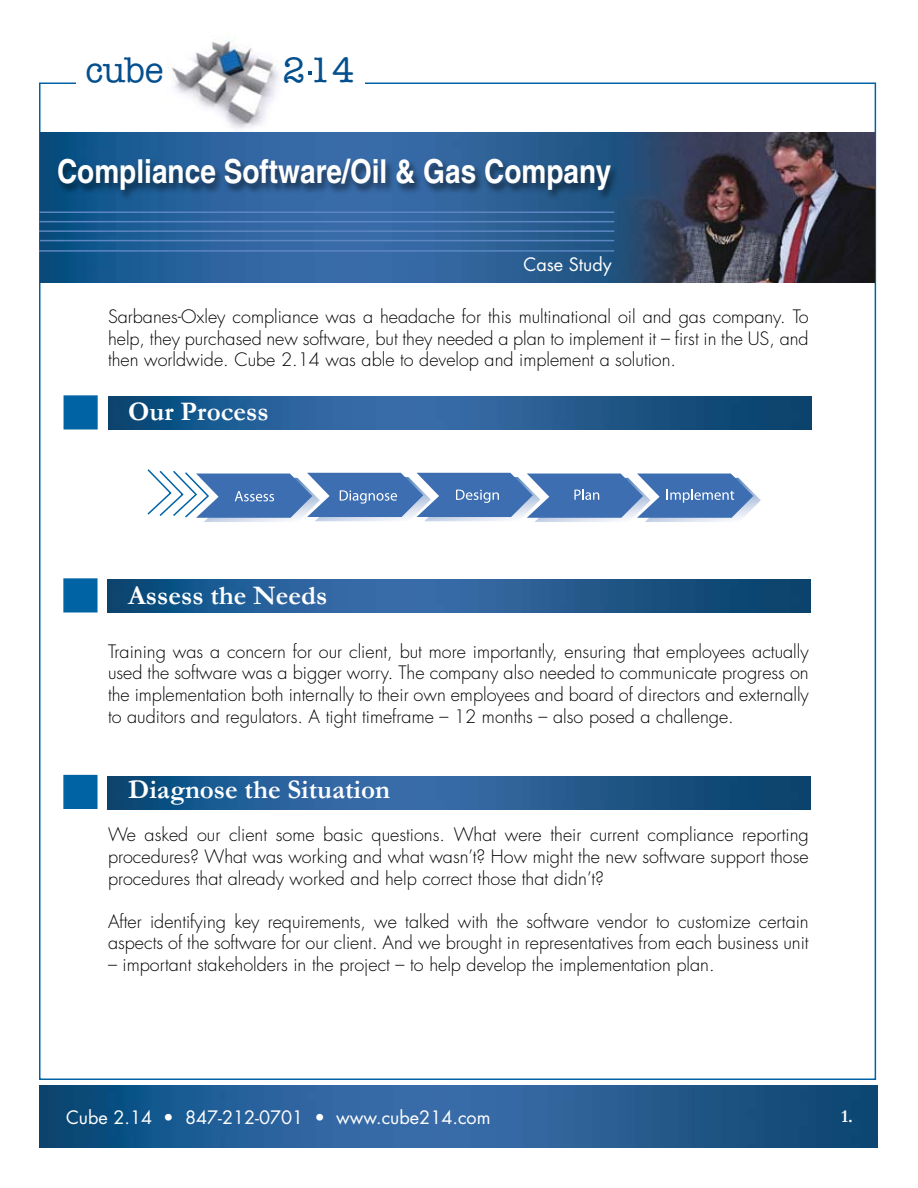
<style>
.page{position:relative;width:918px;height:1188px;background:#fff}
.page>*{position:absolute;margin:0;border:0;box-sizing:border-box;transform-origin:0 0}
.t1{font:500 35.7px "American Typewriter";color:#044f8d}
.t2{font:700 33px "Helvetica";color:#fff;scale:.85 1}
.t3{font:700 27px "Garamond";color:#fff}
.t4{font:300 18px/21.6px "Futura";color:#000;text-align:justify}
.t5{font:18px "Futura";color:#fff}
.t6{font:700 18px "Garamond";color:#fff}
</style>
<div class="page">
<img style="left:172px;top:38px;width:107px;height:91px">
<svg style="left:308px;top:71px;width:4px;height:4px"></svg>
<div style="left:63px;top:775px;width:35px;height:34px;background:#0063a4;border:2px solid #0063a4"></div>
<img style="left:108px;top:776px;width:703px;height:33px">
<img style="left:39px;top:1085px;width:839px;height:63px">
<img style="left:40px;top:132px;width:834px;height:150px">
<hr style="left:40px;top:212px;width:574px;height:1px;background:#5b86c2">
<hr style="left:39px;top:221px;width:575px;height:1px;background:#5b86c2">
<hr style="left:39px;top:230px;width:575px;height:2px;background:#5b86c2">
<hr style="left:40px;top:240px;width:574px;height:1px;background:#5b86c2">
<hr style="left:39px;top:250px;width:575px;height:2px;background:#5b86c2">
<div style="left:55px;top:158px;width:565px;height:43px;background:#000;opacity:.55"></div>
<div style="left:64px;top:395px;width:34px;height:35px;background:#0063a4;border:2px solid #0063a4"></div>
<img style="left:108px;top:397px;width:703px;height:33px">
<div style="left:63px;top:578px;width:35px;height:35px;background:#0063a4;border:2px solid #0063a4"></div>
<img style="left:108px;top:580px;width:703px;height:33px">
<svg style="left:147px;top:469px;width:614px;height:53px"></svg>
<h1 class="t1" style="left:86px;top:51px;width:79px">cube</h1>
<h1 class="t1" style="left:282px;top:51px;width:74px">214</h1>
<h2 class="t2" style="left:57px;top:151px;width:654px">Compliance Software/Oil &amp; Gas Company</h2>
<p class="t5" style="left:523px;top:252px;width:90px">Case Study</p>
<p class="t4" style="left:108px;top:306px;width:702px">Sarbanes-Oxley compliance was a headache for this multinational oil and gas company. To help, they purchased new software, but they needed a plan to implement it – first in the US, and then worldwide. Cube 2.14 was able to develop and implement a solution.</p>
<h3 class="t3" style="left:128px;top:396px;width:142px">Our Process</h3>
<h3 class="t3" style="left:128px;top:579px;width:201px">Assess the Needs</h3>
<p class="t4" style="left:108px;top:641px;width:702px">Training was a concern for our client, but more importantly, ensuring that employees actually used the software was a bigger worry. The company also needed to communicate progress on the implementation both internally to their own employees and board of directors and externally to auditors and regulators. A tight timeframe – 12 months – also posed a challenge.</p>
<h3 class="t3" style="left:128px;top:774px;width:263px">Diagnose the Situation</h3>
<p class="t4" style="left:108px;top:824px;width:702px">We asked our client some basic questions. What were their current compliance reporting procedures? What was working and what wasn’t? How might the new software support those procedures that already worked and help correct those that didn’t?</p>
<p class="t4" style="left:108px;top:911px;width:702px">After identifying key requirements, we talked with the software vendor to customize certain aspects of the software for our client. And we brought in representatives from each business unit</p>
<p class="t4" style="left:108px;top:954px;width:608px">– important stakeholders in the project – to help develop the implementation plan.</p>
<p class="t5" style="left:66px;top:1105px;width:426px">Cube 2.14 • 847-212-0701 • www.cube214.com</p>
<p class="t6" style="left:841px;top:1105px;width:13px">1.</p>
</div>
